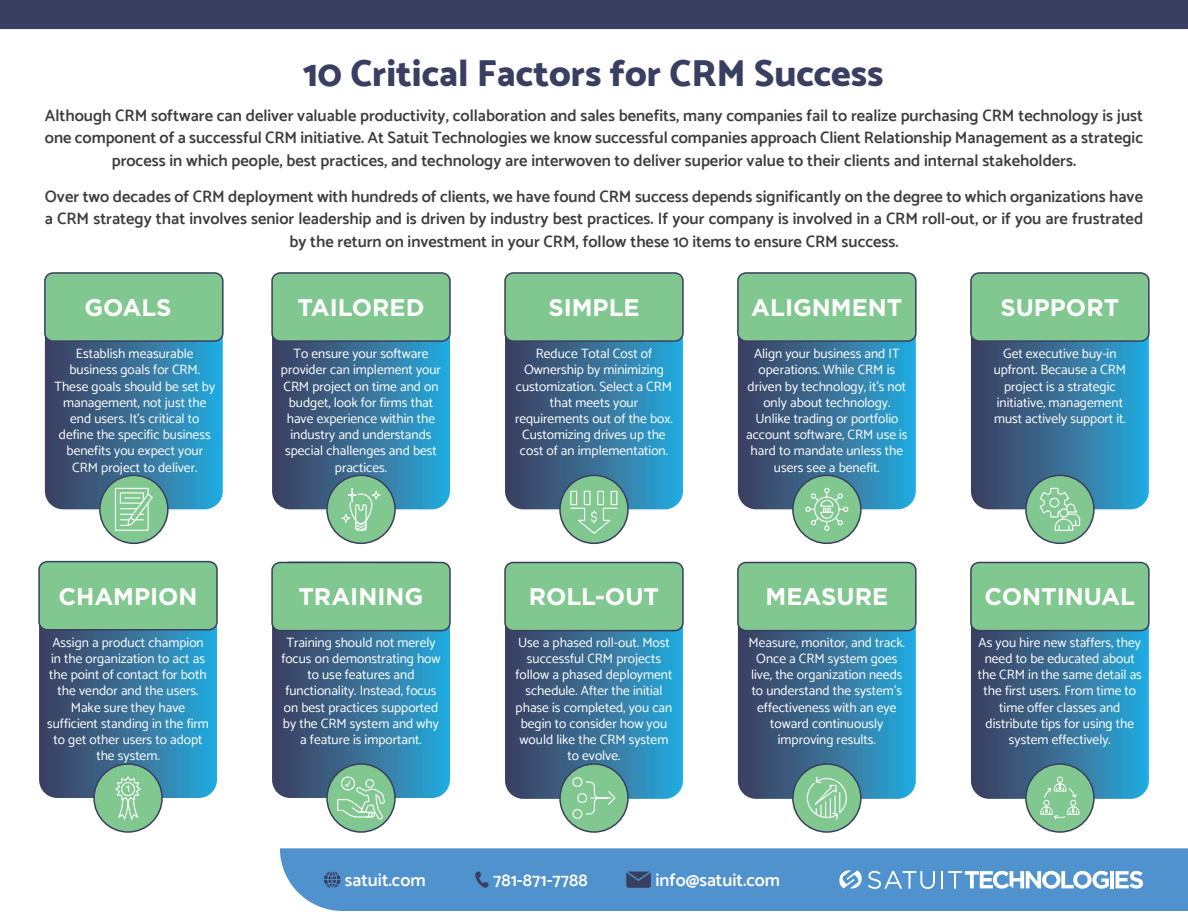
<style>
.page{position:relative;width:1188px;height:918px;background:#fff}
.page>*{position:absolute;margin:0;border:0;box-sizing:border-box;transform-origin:0 0}
.t1{font:800 37.5px "Catamaran";color:#393f61}
.t2{font:700 24px "Gotham";color:#fff}
.t3{font:600 18px "Catamaran";color:#fff}
.t4{font:600 16.5px/22.5px "Catamaran";color:#3c3c3c;text-align:center}
.t5{font:13.5px/16.2px "Catamaran";color:#fff;text-align:center}
</style>
<div class="page">
<div style="left:0;top:0;width:1188px;height:29px;background:#393f61"></div>
<div style="left:280px;top:848px;width:908px;height:63px;background:#5092cd"></div>
<svg style="left:839px;top:870px;width:96px;height:19px"></svg>
<svg style="left:941px;top:871px;width:168px;height:18px"></svg>
<hr style="left:1110px;top:871px;width:4px;height:17px;background:#fff">
<svg style="left:1116px;top:871px;width:27px;height:18px"></svg>
<svg style="left:626px;top:872px;width:25px;height:16px"></svg>
<svg style="left:475px;top:871px;width:14px;height:17px"></svg>
<svg style="left:324px;top:872px;width:16px;height:16px"></svg>
<div style="left:100px;top:475px;width:68px;height:68px;background:#81c890;border-radius:50%"></div>
<svg style="left:94px;top:764px;width:68px;height:68px"></svg>
<div style="left:327px;top:764px;width:68px;height:68px;background:#81c890;border-radius:50%"></div>
<div style="left:560px;top:764px;width:68px;height:68px;background:#81c890;border-radius:50%"></div>
<div style="left:793px;top:764px;width:68px;height:68px;background:#81c890;border-radius:50%"></div>
<div style="left:1026px;top:764px;width:68px;height:68px;background:#81c890;border-radius:50%"></div>
<div style="left:327px;top:475px;width:68px;height:68px;background:#81c890;border-radius:50%"></div>
<div style="left:560px;top:475px;width:68px;height:68px;background:#81c890;border-radius:50%"></div>
<div style="left:793px;top:475px;width:68px;height:68px;background:#81c890;border-radius:50%"></div>
<div style="left:1026px;top:475px;width:68px;height:68px;background:#81c890;border-radius:50%"></div>
<svg style="left:38px;top:560px;width:180px;height:262px;background:#5c979e"></svg>
<svg style="left:970px;top:561px;width:180px;height:259px;background:#5b969d"></svg>
<svg style="left:970px;top:272px;width:180px;height:259px;background:#5b969d"></svg>
<svg style="left:271px;top:561px;width:180px;height:259px;background:#5b969d"></svg>
<div style="left:341px;top:776px;width:14px;height:15px;border:1px solid #fff;border-radius:50%"></div>
<svg style="left:737px;top:561px;width:180px;height:259px;background:#5b969d"></svg>
<svg style="left:271px;top:272px;width:180px;height:260px;background:#5b969d"></svg>
<svg style="left:504px;top:272px;width:180px;height:263px;background:#5c979e"></svg>
<div style="left:570px;top:491px;width:7px;height:14px;border:1px solid #fff"></div>
<div style="left:584px;top:491px;width:7px;height:14px;border:1px solid #fff"></div>
<div style="left:597px;top:491px;width:7px;height:14px;border:1px solid #fff"></div>
<div style="left:611px;top:491px;width:6px;height:14px;border:1px solid #fff"></div>
<svg style="left:737px;top:272px;width:180px;height:259px;background:#5b969d"></svg>
<div style="left:572px;top:809px;width:10px;height:10px;border:1px solid #fff;border-radius:4px"></div>
<svg style="left:504px;top:561px;width:180px;height:254px;background:#58949b"></svg>
<svg style="left:44px;top:272px;width:180px;height:259px;background:#5b969d"></svg>
<h1 class="t1" style="left:303px;top:51px;width:582px">10 Critical Factors for CRM Success</h1>
<p class="t4" style="left:45px;top:104px;width:1100px">Although CRM software can deliver valuable productivity, collaboration and sales benefits, many companies fail to realize purchasing CRM technology is just one component of a successful CRM initiative. At Satuit Technologies we know successful companies approach Client Relationship Management as a strategic process in which people, best practices, and technology are interwoven to deliver superior value to their clients and internal stakeholders.</p>
<p class="t4" style="left:45px;top:185px;width:1100px">Over two decades of CRM deployment with hundreds of clients, we have found CRM success depends significantly on the degree to which organizations have a CRM strategy that involves senior leadership and is driven by industry best practices. If your company is involved in a CRM roll-out, or if you are frustrated by the return on investment in your CRM, follow these 10 items to ensure CRM success.</p>
<h2 class="t2" style="left:84px;top:291px;width:89px">GOALS</h2>
<p class="t5" style="left:54px;top:345px;width:162px">Establish measurable business goals for CRM.<br>These goals should be set by management, not just the end users. It’s critical to define the specific business benefits you expect your<br>CRM project to deliver.</p>
<h2 class="t2" style="left:298px;top:291px;width:128px">TAILORED</h2>
<h2 class="t2" style="left:548px;top:291px;width:93px">SIMPLE</h2>
<h2 class="t2" style="left:751px;top:291px;width:153px">ALIGNMENT</h2>
<h2 class="t2" style="left:1000px;top:291px;width:120px">SUPPORT</h2>
<p class="t5" style="left:281px;top:345px;width:162px">To ensure your software provider can implement your<br>CRM project on time and on budget, look for firms that have experience within the industry and understands special challenges and best practices.</p>
<p class="t5" style="left:515px;top:345px;width:159px">Reduce Total Cost of<br>Ownership by minimizing customization. Select a CRM that meets your requirements out of the box.<br>Customizing drives up the cost of an implementation.</p>
<p class="t5" style="left:994px;top:345px;width:134px">Get executive buy-in upfront. Because a CRM project is a strategic initiative, management must actively support it.</p>
<p class="t5" style="left:746px;top:345px;width:163px">Align your business and IT operations. While CRM is driven by technology, it's not only about technology.<br>Unlike trading or portfolio account software, CRM use is hard to mandate unless the users see a benefit.</p>
<h2 class="t2" style="left:58px;top:581px;width:141px">CHAMPION</h2>
<h2 class="t2" style="left:298px;top:581px;width:126px">TRAINING</h2>
<h2 class="t2" style="left:529px;top:581px;width:132px">ROLL-OUT</h2>
<h2 class="t2" style="left:766px;top:581px;width:124px">MEASURE</h2>
<h2 class="t2" style="left:985px;top:581px;width:152px">CONTINUAL</h2>
<p class="t5" style="left:47px;top:634px;width:163px">Assign a product champion in the organization to act as the point of contact for both the vendor and the users.<br>Make sure they have sufficient standing in the firm to get other users to adopt the system.</p>
<p class="t5" style="left:281px;top:634px;width:161px">Training should not merely focus on demonstrating how to use features and functionality. Instead, focus on best practices supported by the CRM system and why a feature is important.</p>
<p class="t5" style="left:516px;top:634px;width:158px">Use a phased roll-out. Most successful CRM projects follow a phased deployment schedule. After the initial phase is completed, you can begin to consider how you would like the CRM system to evolve.</p>
<p class="t5" style="left:748px;top:634px;width:158px">Measure, monitor, and track.<br>Once a CRM system goes live, the organization needs to understand the system’s effectiveness with an eye toward continuously improving results.</p>
<p class="t5" style="left:978px;top:634px;width:166px">As you hire new staffers, they need to be educated about the CRM in the same detail as the first users. From time to time offer classes and distribute tips for using the system effectively.</p>
<h3 class="t3" style="left:345px;top:869px;width:82px">satuit.com</h3>
<h3 class="t3" style="left:493px;top:869px;width:96px">781-871-7788</h3>
<h3 class="t3" style="left:655px;top:869px;width:126px">info@satuit.com</h3>
</div>
